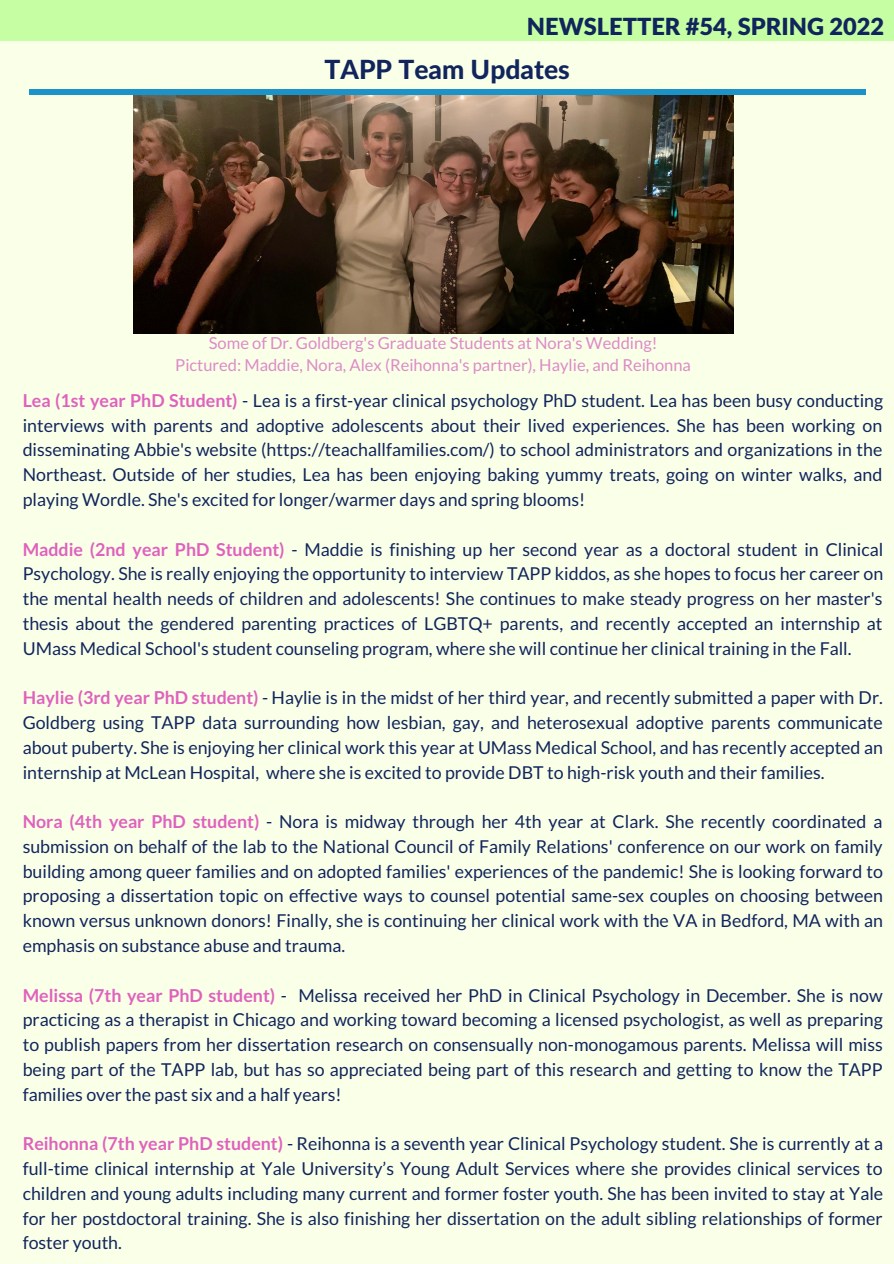
<style>
.page{position:relative;width:894px;height:1264px;background:#fff}
.page>*{position:absolute;margin:0;border:0;box-sizing:border-box;transform-origin:0 0}
.t1{font:800 26.4px "Lato Latin";color:#11255c}
.t2{font:900 23.55px "Lato Latin";color:#11255c}
.t3{font:17.7px/24.8px "Lato";color:#11255c;text-align:justify}
.t4{font:16.5px "Lato";color:#dd8bc7}
.s1{font-weight:700;color:#df61bd}
</style>
<div class="page">
<div style="left:0;top:0;width:893px;height:1263px;background:#faffe8"></div>
<div style="left:29px;top:89px;width:836px;height:6px;background:#1b92c8"></div>
<div style="left:0;top:0;width:893px;height:41px;background:#c6ffa3"></div>
<img style="left:133px;top:95px;width:600px;height:239px">
<p class="t2" style="left:526px;top:16px;width:359px">NEWSLETTER #54, SPRING 2022</p>
<p class="t1" style="left:324px;top:58px;width:247px">TAPP Team Updates</p>
<p class="t4" style="left:209px;top:332px;width:450px">Some of Dr. Goldberg's Graduate Students at Nora's Wedding!</p>
<p class="t4" style="left:175px;top:355px;width:517px">Pictured: Maddie, Nora, Alex (Reihonna's partner), Haylie, and Reihonna</p>
<p class="t3" style="left:23px;top:387px;width:861px"><span class="s1">Lea (1st year PhD Student)</span> - Lea is a first-year clinical psychology PhD student. Lea has been busy conducting interviews with parents and adoptive adolescents about their lived experiences. She has been working on disseminating Abbie's website (https://teachallfamilies.com/) to school administrators and organizations in the Northeast. Outside of her studies, Lea has been enjoying baking yummy treats, going on winter walks, and playing Wordle. She's excited for longer/warmer days and spring blooms!</p>
<p class="t3" style="left:23px;top:536px;width:861px"><span class="s1">Maddie (2nd year PhD Student)</span> - Maddie is finishing up her second year as a doctoral student in Clinical Psychology. She is really enjoying the opportunity to interview TAPP kiddos, as she hopes to focus her career on the mental health needs of children and adolescents! She continues to make steady progress on her master's thesis about the gendered parenting practices of LGBTQ+ parents, and recently accepted an internship at UMass Medical School's student counseling program, where she will continue her clinical training in the Fall.</p>
<p class="t3" style="left:23px;top:685px;width:861px"><span class="s1">Haylie (3rd year PhD student)</span> - Haylie is in the midst of her third year, and recently submitted a paper with Dr.<br>Goldberg using TAPP data surrounding how lesbian, gay, and heterosexual adoptive parents communicate about puberty. She is enjoying her clinical work this year at UMass Medical School, and has recently accepted an internship at McLean Hospital, where she is excited to provide DBT to high-risk youth and their families.</p>
<p class="t3" style="left:23px;top:809px;width:861px"><span class="s1">Nora (4th year PhD student)</span> - Nora is midway through her 4th year at Clark. She recently coordinated a submission on behalf of the lab to the National Council of Family Relations' conference on our work on family building among queer families and on adopted families' experiences of the pandemic! She is looking forward to proposing a dissertation topic on effective ways to counsel potential same-sex couples on choosing between known versus unknown donors! Finally, she is continuing her clinical work with the VA in Bedford, MA with an emphasis on substance abuse and trauma.</p>
<p class="t3" style="left:23px;top:982px;width:861px"><span class="s1">Melissa (7th year PhD student)</span> - Melissa received her PhD in Clinical Psychology in December. She is now practicing as a therapist in Chicago and working toward becoming a licensed psychologist, as well as preparing to publish papers from her dissertation research on consensually non-monogamous parents. Melissa will miss being part of the TAPP lab, but has so appreciated being part of this research and getting to know the TAPP families over the past six and a half years!</p>
<p class="t3" style="left:23px;top:1131px;width:861px"><span class="s1">Reihonna (7th year PhD student)</span> - Reihonna is a seventh year Clinical Psychology student. She is currently at a full-time clinical internship at Yale University’s Young Adult Services where she provides clinical services to children and young adults including many current and former foster youth. She has been invited to stay at Yale for her postdoctoral training. She is also finishing her dissertation on the adult sibling relationships of former foster youth.</p>
</div>
